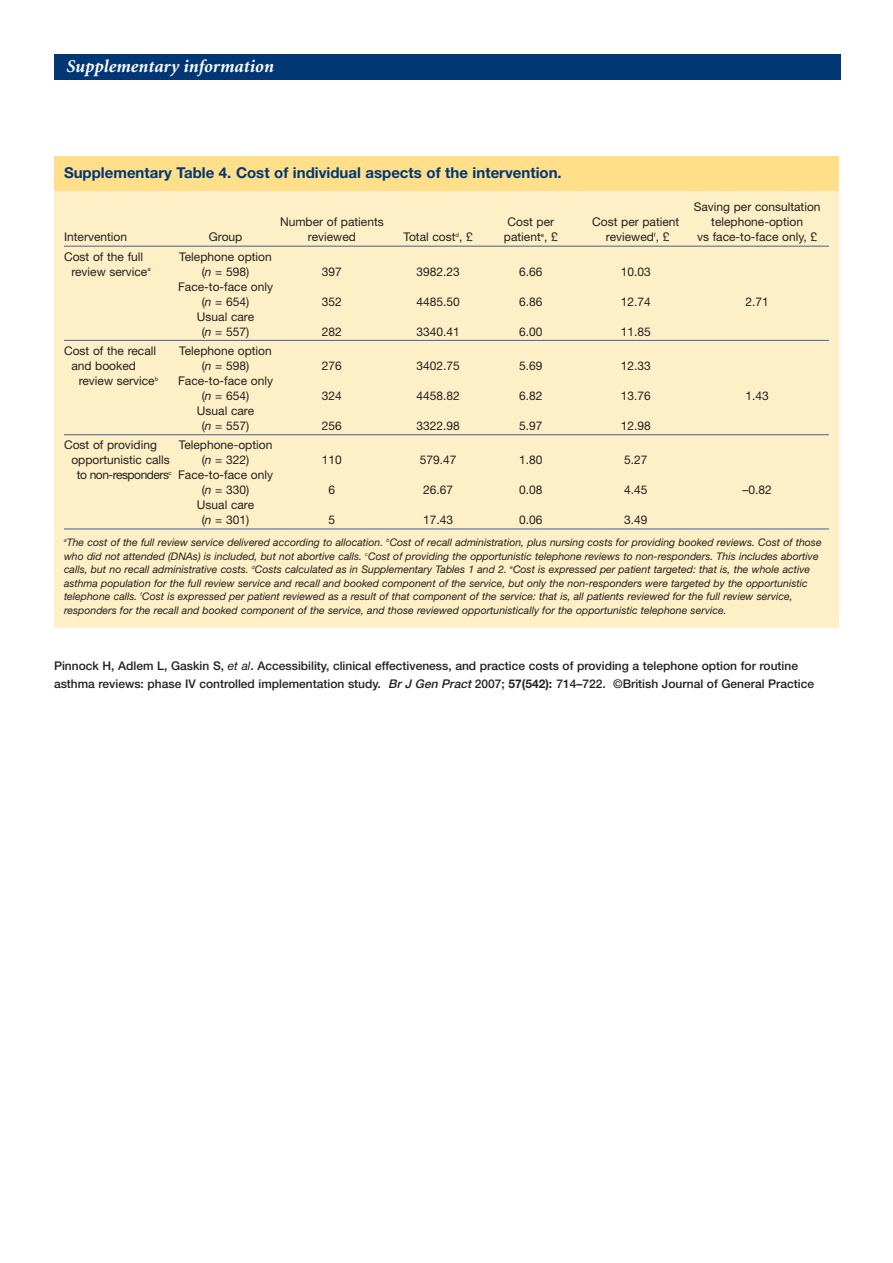
<style>
.page{position:relative;width:893px;height:1263px;background:#fff}
.page>*{position:absolute;margin:0;border:0;box-sizing:border-box;transform-origin:0 0}
.t1{font:italic 700 18px "Minion";color:#fff}
.t2{font:700 15px "Helvetica Neue";color:#013775}
.t3{font:12px/15px "Helvetica Neue";color:#231f20;text-align:center}
.t4{font:500 12px/18px "Helvetica Neue";color:#231f20}
.t5{font:12px/15px "Helvetica Neue";letter-spacing:-.02em;color:#231f20}
.t6{font:italic 10.5px/13.5px "Helvetica Neue";color:#231f20}
.s1{font-style:italic}
.s2{font-weight:400;font-style:italic}
.s3{font-weight:700}
</style>
<div class="page">
<div style="left:54px;top:54px;width:787px;height:26px;background:#013775"></div>
<div style="left:54px;top:157px;width:785px;height:471px;background:#fef0c6"></div>
<hr style="left:64px;top:246px;width:765px;height:1px;background:#596ea1">
<hr style="left:64px;top:340px;width:765px;height:1px;background:#596ea1">
<hr style="left:64px;top:434px;width:765px;height:1px;background:#596ea1">
<hr style="left:64px;top:528px;width:765px;height:1px;background:#596ea1">
<div style="left:54px;top:157px;width:785px;height:34px;background:#ffdf89"></div>
<h1 class="t1" style="left:66px;top:59px;width:209px">Supplementary information</h1>
<h2 class="t2" style="left:64px;top:167px;width:499px">Supplementary Table 4. Cost of individual aspects of the intervention.</h2>
<p class="t3" style="left:694px;top:201px;width:128px">Saving per consultation</p>
<p class="t3" style="left:280px;top:216px;width:105px">Number of patients</p>
<p class="t3" style="left:508px;top:216px;width:48px">Cost per</p>
<p class="t3" style="left:592px;top:216px;width:89px">Cost per patient</p>
<p class="t3" style="left:711px;top:216px;width:93px">telephone-option</p>
<p class="t3" style="left:64px;top:231px;width:65px">Intervention</p>
<p class="t3" style="left:209px;top:231px;width:35px">Group</p>
<p class="t3" style="left:308px;top:231px;width:49px">reviewed</p>
<p class="t3" style="left:404px;top:231px;width:71px">Total cost<sup>d</sup>, £</p>
<p class="t3" style="left:504px;top:231px;width:55px">patient<sup>e</sup>, £</p>
<p class="t3" style="left:606px;top:231px;width:65px">reviewed<sup>f</sup>, £</p>
<p class="t3" style="left:697px;top:231px;width:122px">vs face-to-face only, £</p>
<p class="t3" style="left:64px;top:250px;width:81px">Cost of the full</p>
<p class="t3" style="left:179px;top:250px;width:94px">Telephone option</p>
<p class="t3" style="left:71px;top:265px;width:81px">review service<sup>a</sup></p>
<p class="t3" style="left:202px;top:265px;width:49px">(<span class="s1">n</span> = 598)</p>
<p class="t3" style="left:322px;top:265px;width:22px">397</p>
<p class="t3" style="left:416px;top:265px;width:45px">3982.23</p>
<p class="t3" style="left:519px;top:265px;width:25px">6.66</p>
<p class="t3" style="left:621px;top:265px;width:32px">10.03</p>
<p class="t3" style="left:178px;top:280px;width:96px">Face-to-face only (<span class="s1">n</span> = 654)</p>
<p class="t3" style="left:322px;top:295px;width:22px">352</p>
<p class="t3" style="left:416px;top:295px;width:45px">4485.50</p>
<p class="t3" style="left:519px;top:295px;width:25px">6.86</p>
<p class="t3" style="left:621px;top:295px;width:32px">12.74</p>
<p class="t3" style="left:745px;top:295px;width:25px">2.71</p>
<p class="t3" style="left:197px;top:310px;width:59px">Usual care (<span class="s1">n</span> = 557)</p>
<p class="t3" style="left:322px;top:325px;width:22px">282</p>
<p class="t3" style="left:416px;top:325px;width:45px">3340.41</p>
<p class="t3" style="left:519px;top:325px;width:25px">6.00</p>
<p class="t3" style="left:621px;top:325px;width:32px">11.85</p>
<p class="t3" style="left:64px;top:344px;width:94px">Cost of the recall</p>
<p class="t3" style="left:179px;top:344px;width:94px">Telephone option</p>
<p class="t3" style="left:71px;top:359px;width:66px">and booked</p>
<p class="t3" style="left:202px;top:359px;width:49px">(<span class="s1">n</span> = 598)</p>
<p class="t3" style="left:322px;top:359px;width:22px">276</p>
<p class="t3" style="left:416px;top:359px;width:45px">3402.75</p>
<p class="t3" style="left:519px;top:359px;width:25px">5.69</p>
<p class="t3" style="left:621px;top:359px;width:32px">12.33</p>
<p class="t3" style="left:79px;top:374px;width:81px">review service<sup>b</sup></p>
<p class="t3" style="left:178px;top:374px;width:96px">Face-to-face only (<span class="s1">n</span> = 654)</p>
<p class="t3" style="left:322px;top:389px;width:22px">324</p>
<p class="t3" style="left:416px;top:389px;width:45px">4458.82</p>
<p class="t3" style="left:519px;top:389px;width:25px">6.82</p>
<p class="t3" style="left:621px;top:389px;width:32px">13.76</p>
<p class="t3" style="left:745px;top:389px;width:25px">1.43</p>
<p class="t3" style="left:197px;top:404px;width:59px">Usual care (<span class="s1">n</span> = 557)</p>
<p class="t3" style="left:322px;top:419px;width:22px">256</p>
<p class="t3" style="left:416px;top:419px;width:45px">3322.98</p>
<p class="t3" style="left:519px;top:419px;width:25px">5.97</p>
<p class="t3" style="left:621px;top:419px;width:32px">12.98</p>
<p class="t3" style="left:64px;top:438px;width:94px">Cost of providing</p>
<p class="t3" style="left:179px;top:438px;width:95px">Telephone-option</p>
<p class="t3" style="left:71px;top:453px;width:100px">opportunistic calls</p>
<p class="t3" style="left:202px;top:453px;width:49px">(<span class="s1">n</span> = 322)</p>
<p class="t3" style="left:322px;top:453px;width:22px">110</p>
<p class="t3" style="left:420px;top:453px;width:38px">579.47</p>
<p class="t3" style="left:519px;top:453px;width:25px">1.80</p>
<p class="t3" style="left:624px;top:453px;width:25px">5.27</p>
<p class="t5" style="left:202px;top:468px;width:73px;text-indent:-125px">to non-responders<sup>c</sup> Face-to-face only (<span class="s1">n</span> = 330)</p>
<p class="t3" style="left:329px;top:483px;width:8px">6</p>
<p class="t3" style="left:423px;top:483px;width:32px">26.67</p>
<p class="t3" style="left:519px;top:483px;width:25px">0.08</p>
<p class="t3" style="left:624px;top:483px;width:25px">4.45</p>
<p class="t3" style="left:742px;top:483px;width:31px">–0.82</p>
<p class="t3" style="left:197px;top:498px;width:59px">Usual care (<span class="s1">n</span> = 301)</p>
<p class="t3" style="left:329px;top:513px;width:8px">5</p>
<p class="t3" style="left:423px;top:513px;width:32px">17.43</p>
<p class="t3" style="left:519px;top:513px;width:25px">0.06</p>
<p class="t3" style="left:624px;top:513px;width:25px">3.49</p>
<p class="t6" style="left:64px;top:537px;width:759px"><sup>a</sup>The cost of the full review service delivered according to allocation. <sup>b</sup>Cost of recall administration, plus nursing costs for providing booked reviews. Cost of those who did not attended (DNAs) is included, but not abortive calls. <sup>c</sup>Cost of providing the opportunistic telephone reviews to non-responders. This includes abortive calls, but no recall administrative costs. <sup>d</sup>Costs calculated as in Supplementary Tables 1 and 2. <sup>e</sup>Cost is expressed per patient targeted: that is, the whole active asthma population for the full review service and recall and booked component of the service, but only the non-responders were targeted by the opportunistic telephone calls. <sup>f</sup>Cost is expressed per patient reviewed as a result of that component of the service: that is, all patients reviewed for the full review service, responders for the recall and booked component of the service, and those reviewed opportunistically for the opportunistic telephone service.</p>
<p class="t4" style="left:54px;top:658px;width:762px">Pinnock H, Adlem L, Gaskin S, <span class="s2">et al</span>. Accessibility, clinical effectiveness, and practice costs of providing a telephone option for routine asthma reviews: phase IV controlled implementation study. <span class="s1">Br J Gen Pract</span> 2007; <span class="s3">57(542):</span> 714–722. ©British Journal of General Practice</p>
</div>
